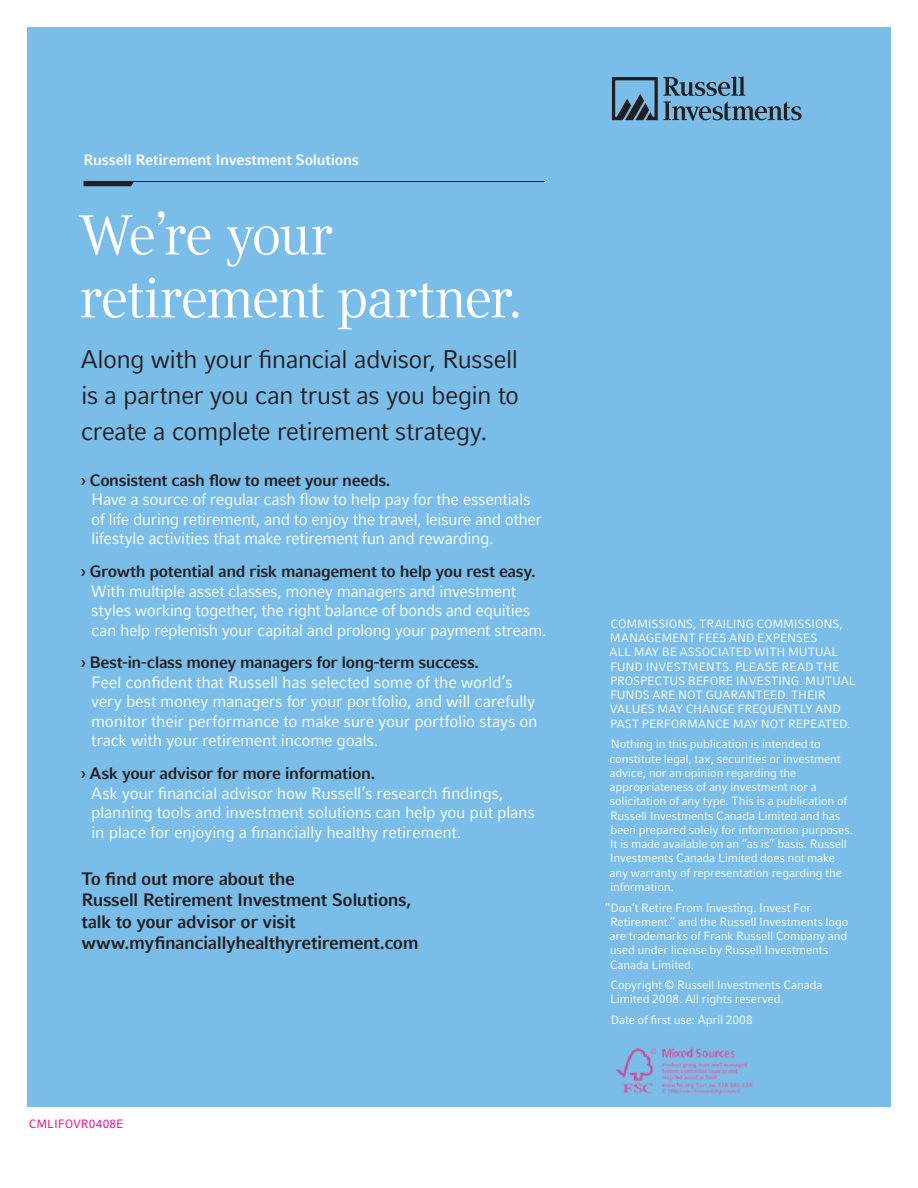
<style>
.page{position:relative;width:918px;height:1188px;background:#fff}
.page>*{position:absolute;margin:0;border:0;box-sizing:border-box;transform-origin:0 0}
.t1{font:55.5px/63px "Compatil Text LT Pro";letter-spacing:-.04em;color:#fff}
.t2{font:25.5px/36px "Compatil Fact LT Pro";letter-spacing:-.035em;color:#231f20;text-align:justify}
.t3{font:700 18px/21.6px "Compatil Fact LT Pro";letter-spacing:-.025em;color:#231f20}
.t4{font:16.5px/19.5px "Compatil Fact LT Pro";letter-spacing:-.02em;color:#fff}
.t5{font:700 16.5px "Compatil Fact LT Pro";letter-spacing:-.025em;color:#231f20}
.t6{font:700 15px "Compatil Fact LT Pro";letter-spacing:-.02em;color:#fff}
.t7{font:12px/14.2px "Compatil Fact LT Pro";letter-spacing:-.015em;color:#fff}
.t8{font:12px "Compatil Fact LT Pro";color:#ec008c}
</style>
<div class="page">
<div style="left:27px;top:27px;width:864px;height:1080px;background:#79bde8"></div>
<svg style="left:612px;top:76px;width:190px;height:44px"></svg>
<img style="left:616px;top:1047px;width:137px;height:47px">
<hr style="left:84px;top:181px;width:461px;height:1px;background:#231f20">
<svg style="left:84px;top:182px;width:50px;height:4px"></svg>
<p class="t6" style="left:84px;top:154px;width:277px">Russell Retirement Investment Solutions</p>
<h1 class="t1" style="left:80px;top:209px;width:445px">We’re your retirement partner.</h1>
<h2 class="t2" style="left:81px;top:344px;width:440px">Along with your financial advisor, Russell is a partner you can trust as you begin to create a complete retirement strategy.</h2>
<h3 class="t5" style="left:81px;top:474px;width:311px">› Consistent cash flow to meet your needs.</h3>
<h3 class="t4" style="left:91px;top:492px;width:452px">Have a source of regular cash flow to help pay for the essentials of life during retirement, and to enjoy the travel, leisure and other lifestyle activities that make retirement fun and rewarding.</h3>
<h3 class="t5" style="left:81px;top:565px;width:457px">› Growth potential and risk management to help you rest easy.</h3>
<h3 class="t4" style="left:91px;top:583px;width:457px">With multiple asset classes, money managers and investment styles working together, the right balance of bonds and equities can help replenish your capital and prolong your payment stream.</h3>
<h3 class="t5" style="left:81px;top:656px;width:400px">› Best-in-class money managers for long-term success.</h3>
<h3 class="t4" style="left:91px;top:674px;width:448px">Feel confident that Russell has selected some of the world’s very best money managers for your portfolio, and will carefully monitor their performance to make sure your portfolio stays on track with your retirement income goals.</h3>
<h3 class="t5" style="left:81px;top:767px;width:296px">› Ask your advisor for more information.</h3>
<h3 class="t4" style="left:91px;top:785px;width:445px">Ask your financial advisor how Russell’s research findings, planning tools and investment solutions can help you put plans in place for enjoying a financially healthy retirement.</h3>
<h3 class="t3" style="left:81px;top:869px;width:339px">To find out more about the<br>Russell Retirement Investment Solutions, talk to your advisor or visit www.myfinanciallyhealthyretirement.com</h3>
<p class="t8" style="left:29px;top:1119px;width:96px">CMLIFOVR0408E</p>
<p class="t7" style="left:610px;top:618px;width:248px">COMMISSIONS, TRAILING COMMISSIONS, MANAGEMENT FEES AND EXPENSES<br>ALL MAY BE ASSOCIATED WITH MUTUAL FUND INVESTMENTS. PLEASE READ THE PROSPECTUS BEFORE INVESTING. MUTUAL FUNDS ARE NOT GUARANTEED. THEIR VALUES MAY CHANGE FREQUENTLY AND PAST PERFORMANCE MAY NOT REPEATED.</p>
<p class="t7" style="left:609px;top:738px;width:245px">Nothing in this publication is intended to constitute legal, tax, securities or investment advice, nor an opinion regarding the appropriateness of any investment nor a solicitation of any type. This is a publication of Russell Investments Canada Limited and has been prepared solely for information purposes.<br>It is made available on an “as is” basis. Russell Investments Canada Limited does not make any warranty of representation regarding the information.</p>
<p class="t7" style="left:610px;top:902px;width:240px;text-indent:-5px">“Don’t Retire From Investing. Invest For Retirement.” and the Russell Investments logo are trademarks of Frank Russell Company and used under license by Russell Investments Canada Limited.</p>
<p class="t7" style="left:610px;top:979px;width:214px">Copyright © Russell Investments Canada<br>Limited 2008. All rights reserved.</p>
<p class="t7" style="left:611px;top:1014px;width:143px">Date of first use: April 2008</p>
</div>
